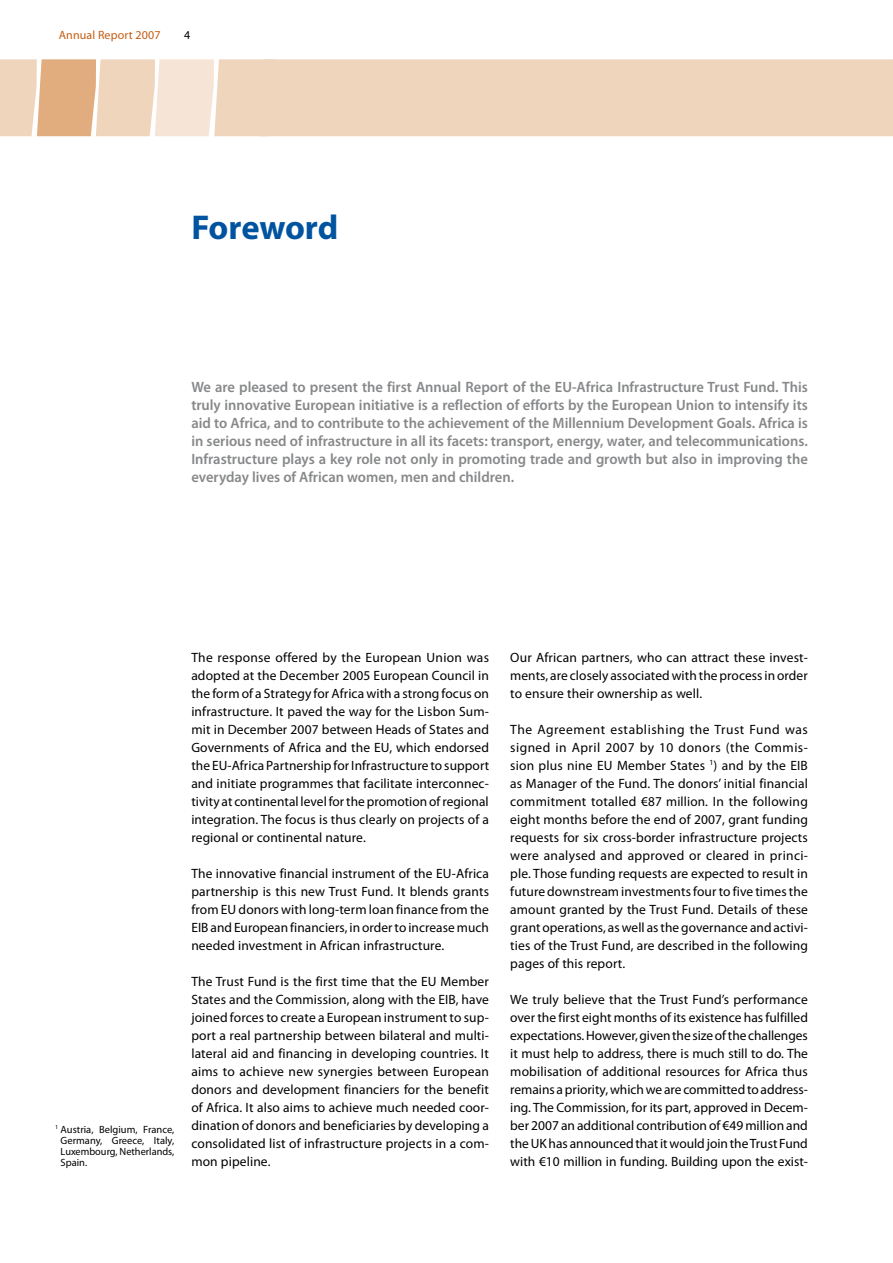
<style>
.page{position:relative;width:893px;height:1263px;background:#fff}
.page>*{position:absolute;margin:0;border:0;box-sizing:border-box;transform-origin:0 0}
.t1{font:700 34.5px "Myriad Pro";letter-spacing:-.01em;color:#00539f}
.t2{font:600 15px/18px "Myriad Pro";color:#87888a;text-align:justify}
.t3{font:13.5px/18px "Myriad Pro";letter-spacing:.01em;color:#000;text-align:justify}
.t4{font:12px "Myriad Pro";letter-spacing:.01em;color:#c35c13}
.t5{font:12px "Myriad Pro";color:#000}
.t6{font:10.5px/10.9px "Myriad Pro";color:#000;text-align:justify}
</style>
<div class="page">
<div style="left:274px;top:59px;width:618px;height:77px;background:#f0d5bd"></div>
<svg style="left:0;top:59px;width:274px;height:77px;background:#efd2b9"></svg>
<svg style="left:892px;top:59px;width:1px;height:77px"></svg>
<p class="t4" style="left:59px;top:27px;width:103px">Annual Report 2007</p>
<p class="t5" style="left:184px;top:27px;width:8px">4</p>
<h1 class="t1" style="left:191px;top:204px;width:149px">Foreword</h1>
<p class="t2" style="left:191px;top:377px;width:618px">We are pleased to present the first Annual Report of the EU-Africa Infrastructure Trust Fund. This truly innovative European initiative is a reflection of efforts by the European Union to intensify its aid to Africa, and to contribute to the achievement of the Millennium Development Goals. Africa is in serious need of infrastructure in all its facets: transport, energy, water, and telecommunications.<br>Infrastructure plays a key role not only in promoting trade and growth but also in improving the everyday lives of African women, men and children.</p>
<p class="t6" style="left:61px;top:1124px;width:115px;text-indent:-5px"><sup>1</sup> Austria, Belgium, France, Germany, Greece, Italy, Luxembourg, Netherlands, Spain.</p>
<p class="t3" style="left:191px;top:648px;width:299px">The response offered by the European Union was adopted at the December 2005 European Council in the form of a Strategy for Africa with a strong focus on infrastructure. It paved the way for the Lisbon Sum&shy;mit in December 2007 between Heads of States and Governments of Africa and the EU, which endorsed the EU-Africa Partnership for Infrastructure to support and initiate programmes that facilitate interconnec&shy;tivity at continental level for the promotion of regional integration. The focus is thus clearly on projects of a regional or continental nature.</p>
<p class="t3" style="left:191px;top:864px;width:299px">The innovative financial instrument of the EU-Africa partnership is this new Trust Fund. It blends grants from EU donors with long-term loan finance from the EIB and European financiers, in order to increase much needed investment in African infrastructure.</p>
<p class="t3" style="left:191px;top:972px;width:299px">The Trust Fund is the first time that the EU Member States and the Commission, along with the EIB, have joined forces to create a European instrument to sup&shy;port a real partnership between bilateral and multi&shy;lateral aid and financing in developing countries. It aims to achieve new synergies between European donors and development financiers for the benefit of Africa. It also aims to achieve much needed coor&shy;dination of donors and beneficiaries by developing a consolidated list of infrastructure projects in a com&shy;mon pipeline.</p>
<p class="t3" style="left:510px;top:648px;width:299px">Our African partners, who can attract these invest&shy;ments, are closely associated with the process in order to ensure their ownership as well.</p>
<p class="t3" style="left:510px;top:720px;width:299px">The Agreement establishing the Trust Fund was signed in April 2007 by 10 donors (the Commis&shy;sion plus nine EU Member States <sup>1</sup>) and by the EIB as Manager of the Fund. The donors’ initial financial commitment totalled €87 million. In the following eight months before the end of 2007, grant funding requests for six cross-border infrastructure projects were analysed and approved or cleared in princi&shy;ple. Those funding requests are expected to result in future downstream investments four to five times the amount granted by the Trust Fund. Details of these grant operations, as well as the governance and activi&shy;ties of the Trust Fund, are described in the following pages of this report.</p>
<p class="t3" style="left:510px;top:990px;width:299px">We truly believe that the Trust Fund’s performance over the first eight months of its existence has fulfilled expectations. However, given the size of the challenges it must help to address, there is much still to do. The mobilisation of additional resources for Africa thus remains a priority, which we are committed to address&shy;ing. The Commission, for its part, approved in Decem&shy;ber 2007 an additional contribution of €49 million and the UK has announced that it would join the Trust Fund with €10 million in funding. Building upon the exist-</p>
</div>
